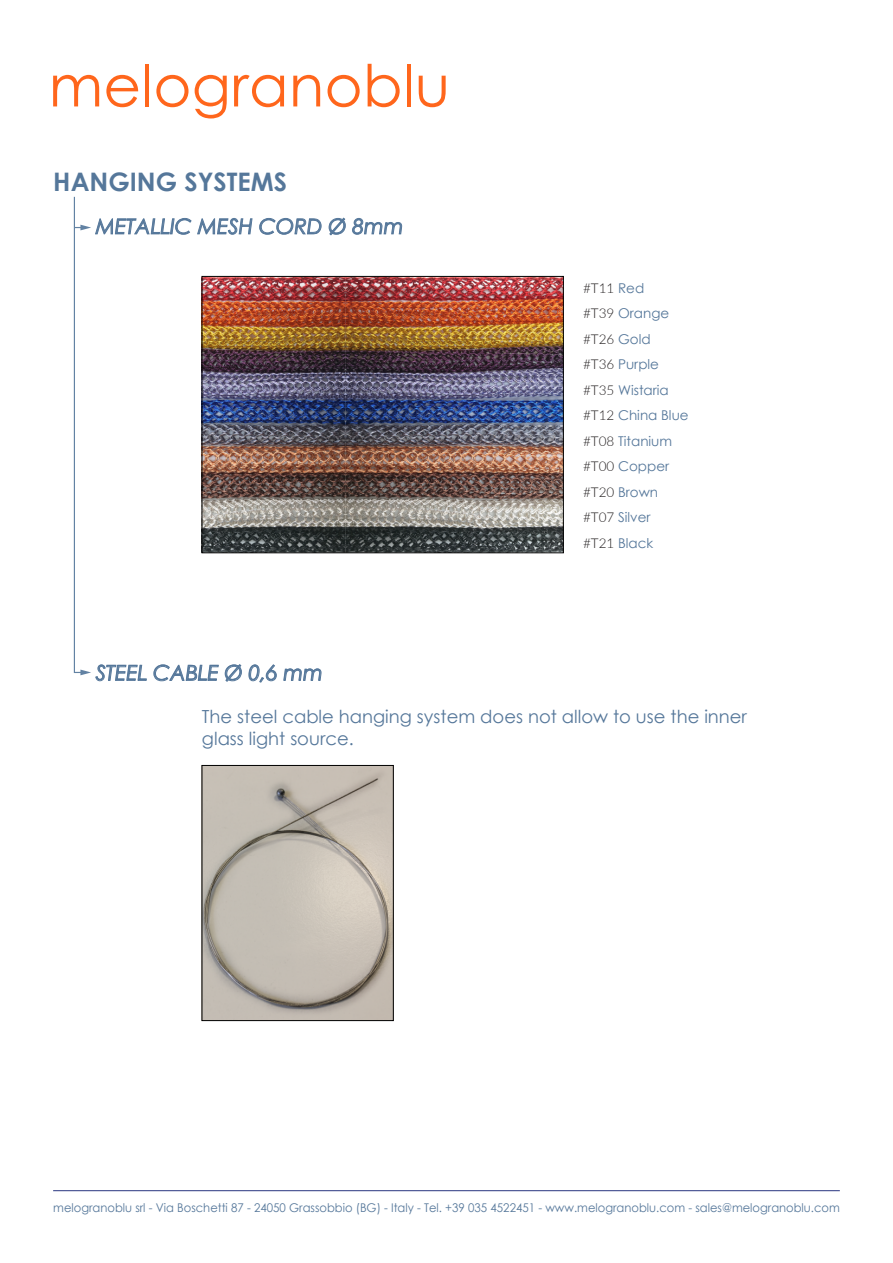
<style>
.page{position:relative;width:893px;height:1263px;background:#fff}
.page>*{position:absolute;margin:0;border:0;box-sizing:border-box;transform-origin:0 0}
.t1{font:700 25.5px "Century Gothic";color:#55779a}
.t2{font:italic 21px "Century Gothic";color:#55779a}
.t3{font:18px/21.6px "Century Gothic";color:#55779a}
.t4{font:13.5px/25.5px "Century Gothic";color:#55779a}
.t5{font:300 13.5px "Lato";color:#231f20}
.t6{font:12px "Century Gothic";color:#55779a;scale:.96 1}
.s1{font-family:"Century Gothic";font-weight:400;color:#55779a}
.s2{font-family:"Lato";font-weight:300;color:#231f20}
</style>
<div class="page">
<img style="left:204px;top:767px;width:187px;height:252px">
<div style="left:202px;top:765px;width:191px;height:256px;border:1px solid #000"></div>
<img style="left:322px;top:278px;width:240px;height:273px">
<hr style="left:53px;top:1190px;width:787px;height:1px;background:#283580">
<svg style="left:329px;top:217px;width:17px;height:19px"></svg>
<svg style="left:352px;top:218px;width:50px;height:17px"></svg>
<img style="left:74px;top:197px;width:248px;height:486px">
<svg style="left:53px;top:75px;width:46px;height:31px"></svg>
<svg style="left:106px;top:75px;width:32px;height:32px"></svg>
<hr style="left:145px;top:64px;width:4px;height:42px;background:#ff661c">
<svg style="left:156px;top:75px;width:33px;height:32px"></svg>
<svg style="left:195px;top:75px;width:32px;height:43px"></svg>
<svg style="left:234px;top:75px;width:50px;height:32px"></svg>
<svg style="left:293px;top:75px;width:27px;height:31px"></svg>
<svg style="left:328px;top:75px;width:32px;height:32px"></svg>
<svg style="left:368px;top:64px;width:32px;height:43px"></svg>
<hr style="left:407px;top:64px;width:4px;height:42px;background:#ff661c">
<svg style="left:419px;top:76px;width:27px;height:31px"></svg>
<div style="left:202px;top:276px;width:362px;height:277px;border:1px solid #000"></div>
<h1 class="t1" style="left:53px;top:163px;width:235px">HANGING SYSTEMS</h1>
<h2 class="t2" style="left:96px;top:212px;width:309px">METALLIC MESH CORD Ø 8mm</h2>
<p class="t5" style="left:583px;top:278px;width:63px">#T11 <span class="s1">Red</span></p>
<p class="t4" style="left:583px;top:300px;width:88px"><span class="s2">#T39</span> Orange</p>
<p class="t5" style="left:583px;top:329px;width:69px">#T26 <span class="s1">Gold</span></p>
<p class="t4" style="left:583px;top:351px;width:107px"><span class="s2">#T36</span> Purple <span class="s2">#T35</span> Wistaria <span class="s2">#T12</span> China Blue <span class="s2">#T08</span> Titanium <span class="s2">#T00</span> Copper <span class="s2">#T20</span> Brown <span class="s2">#T07</span> Silver<br><span class="s2">#T21</span> Black</p>
<h2 class="t2" style="left:96px;top:658px;width:229px">STEEL CABLE Ø 0,6 mm</h2>
<h3 class="t3" style="left:202px;top:705px;width:547px">The steel cable hanging system does not allow to use the inner glass light source.</h3>
<p class="t6" style="left:53px;top:1199px;width:821px">melogranoblu srl - Via Boschetti 87 - 24050 Grassobbio (BG) - Italy - Tel. +39 035 4522451 - www.melogranoblu.com - sales@melogranoblu.com</p>
</div>
